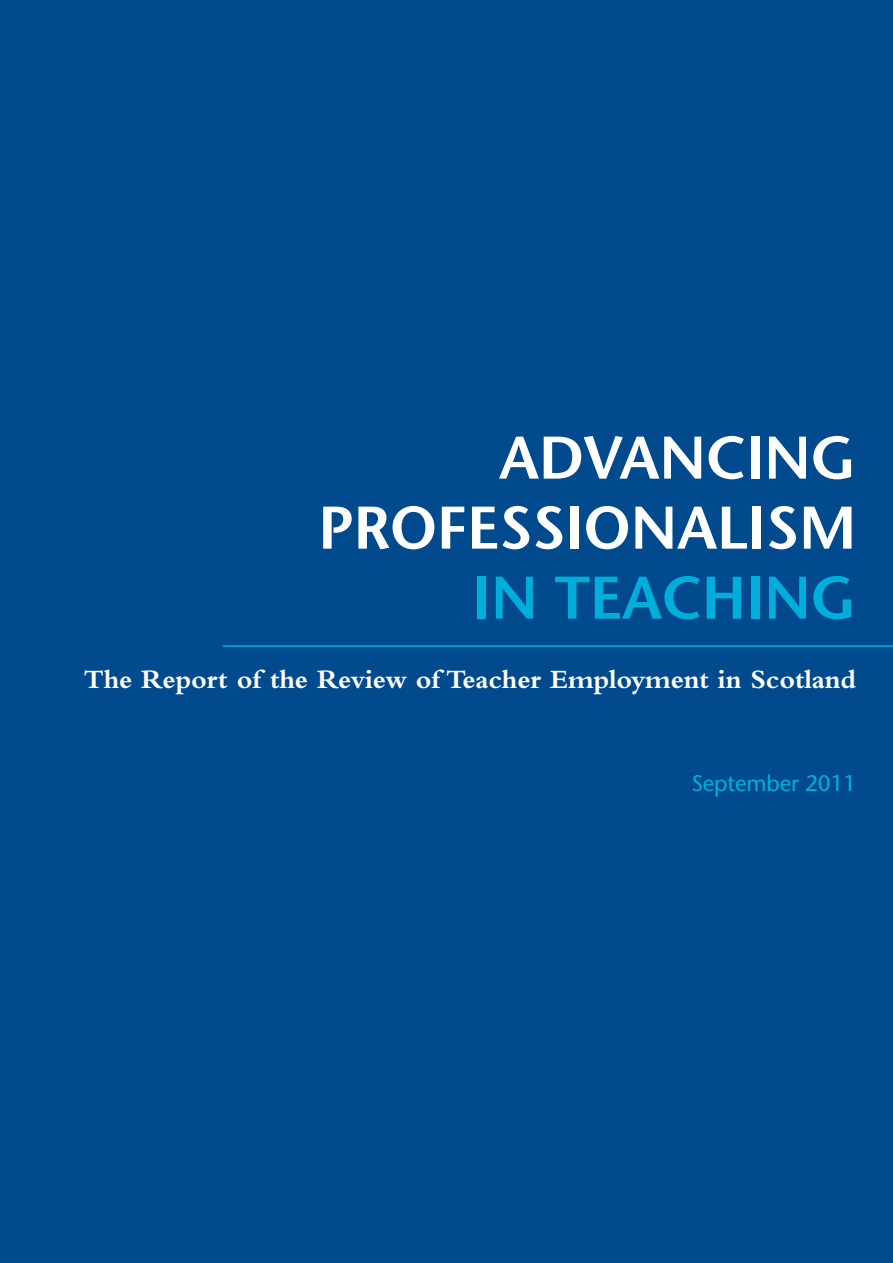
<style>
.page{position:relative;width:893px;height:1263px;background:#004a8d}
.page>*{position:absolute;margin:0;border:0;box-sizing:border-box;transform-origin:0 0}
.Body{font:600 60px/70.1px "Stone Sans";letter-spacing:-.005em;color:#fff;text-align:right}
.Body-2{font:700 27.6px "Bembo";letter-spacing:-.005em;color:#fff}
.Body-3{font:22.5px "Stone Sans";letter-spacing:-.005em;color:#00aedc}
.s1{color:#00aedc}
</style>
<div class="page">
<hr style="left:223px;top:645px;width:670px;height:2px;background:#00aedc">
<p class="Body" style="left:318px;top:422px;width:540px">ADVANCING<br>PROFESSIONALISM<br><span class="s1">IN TEACHING</span></p>
<p class="Body-2" style="left:84px;top:664px;width:774px">The Report of the Review of Teacher Employment in Scotland</p>
<p class="Body-3" style="left:691px;top:769px;width:167px">September 2011</p>
</div>
